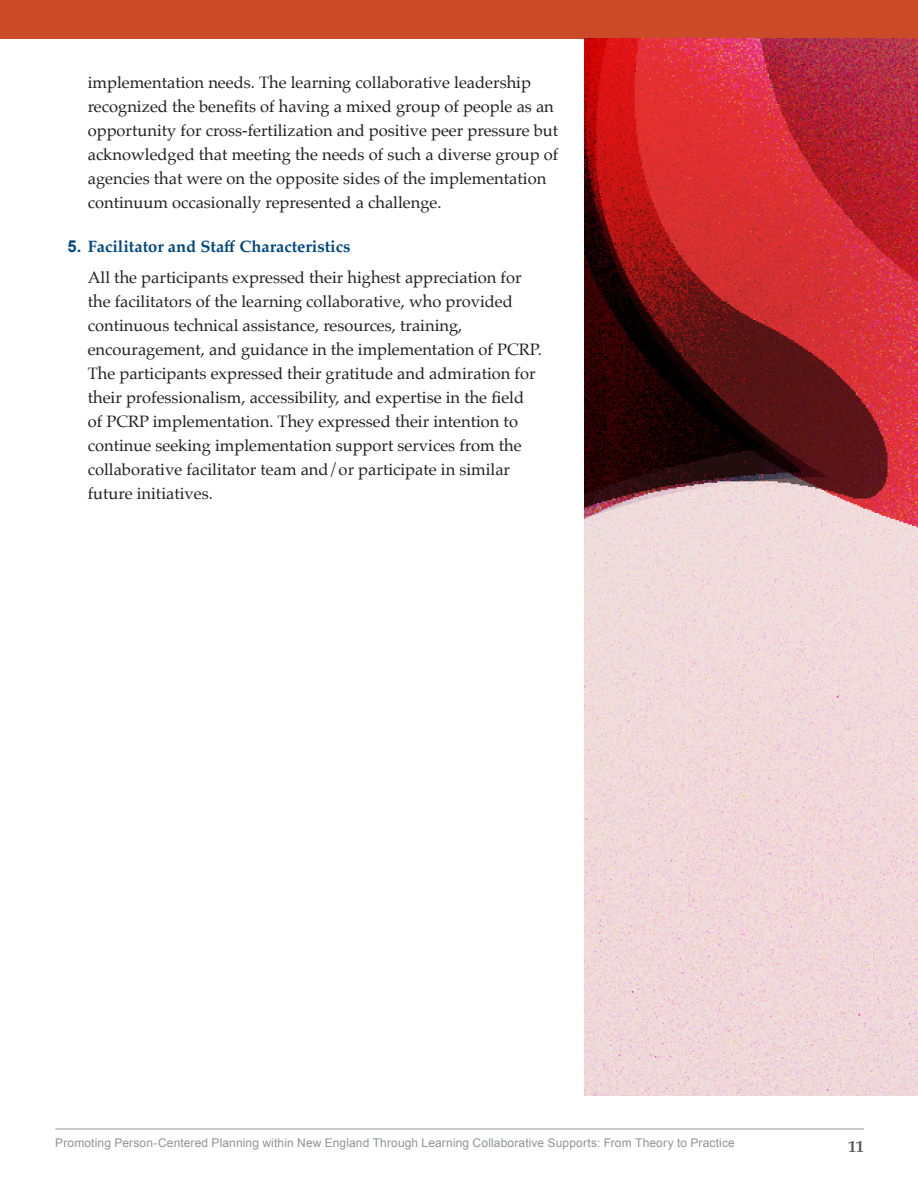
<style>
.page{position:relative;width:918px;height:1188px;background:#fff}
.page>*{position:absolute;margin:0;border:0;box-sizing:border-box;transform-origin:0 0}
.P_indent{font:16.5px/24px "Palatino";color:#231f20}
.t1{font:700 16.5px "Palatino";color:#00467e}
.t2{font:700 16.5px "Palatino";color:#57585a}
.t3{font:12px "Arial";letter-spacing:.01em;color:#919396}
.s1{font-family:"Arial"}
</style>
<div class="page">
<div style="left:0;top:0;width:918px;height:39px;background:#cb4a27"></div>
<hr style="left:55px;top:1129px;width:809px;height:1px;background:#919396">
<img style="left:584px;top:39px;width:334px;height:1056px">
<p class="P_indent" style="left:88px;top:70px;width:472px">implementation needs. The learning collaborative leadership recognized the benefits of having a mixed group of people as an opportunity for cross-fertilization and positive peer pressure but acknowledged that meeting the needs of such a diverse group of agencies that were on the opposite sides of the implementation continuum occasionally represented a challenge.</p>
<p class="t1" style="left:68px;top:232px;width:284px"><span class="s1">5.</span> Facilitator and Staff Characteristics</p>
<p class="P_indent" style="left:88px;top:265px;width:456px">All the participants expressed their highest appreciation for the facilitators of the learning collaborative, who provided continuous technical assistance, resources, training, encouragement, and guidance in the implementation of PCRP.<br>The participants expressed their gratitude and admiration for their professionalism, accessibility, and expertise in the field of PCRP implementation. They expressed their intention to continue seeking implementation support services from the collaborative facilitator team and/or participate in similar future initiatives.</p>
<p class="t3" style="left:55px;top:1135px;width:681px">Promoting Person-Centered Planning within New England Through Learning Collaborative Supports: From Theory to Practice</p>
<p class="t2" style="left:848px;top:1132px;width:17px">11</p>
</div>
